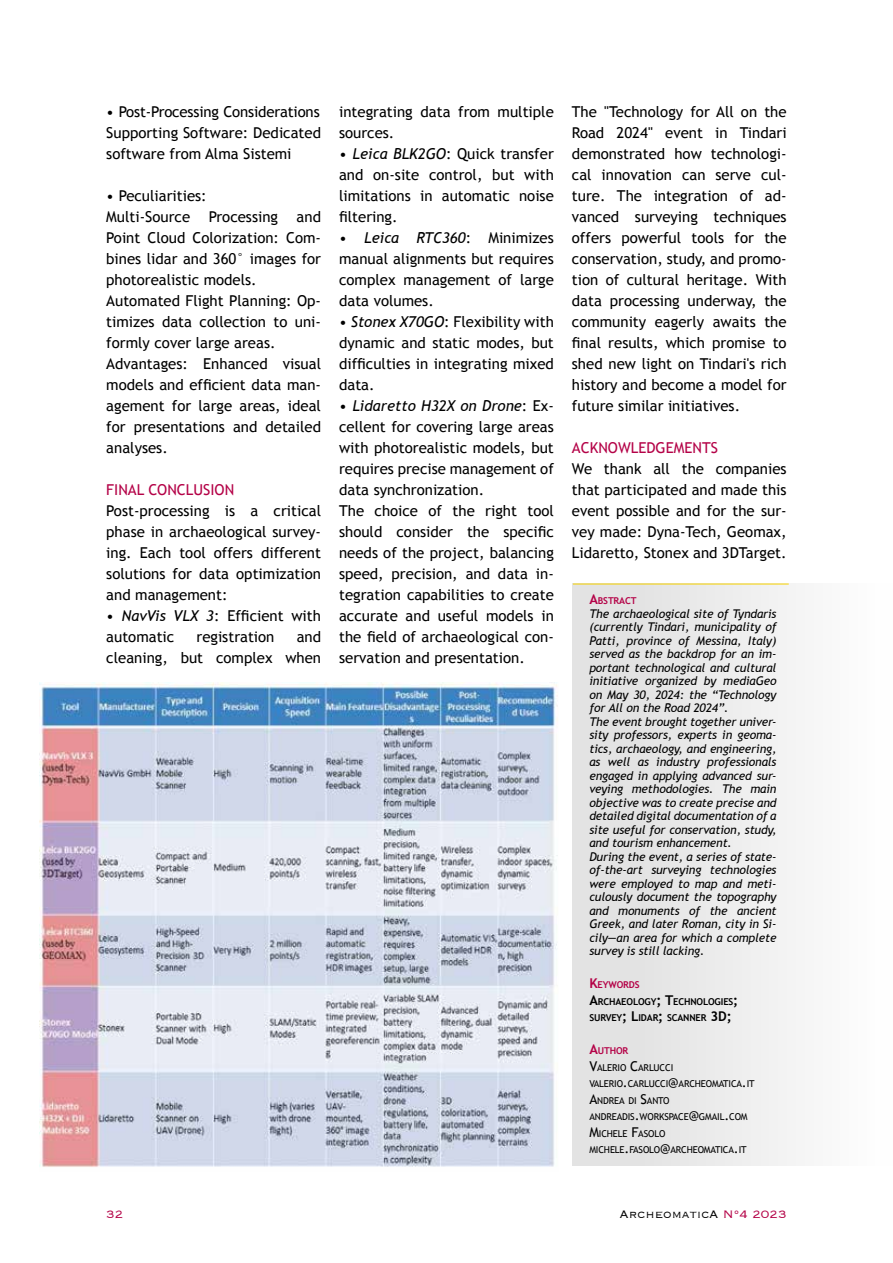
<style>
.page{position:relative;width:893px;height:1263px;background:#fff}
.page>*{position:absolute;margin:0;border:0;box-sizing:border-box;transform-origin:0 0}
.t1{font:15px/21px "Trebuchet MS";color:#000;text-align:justify}
.t2{font:15px "Trebuchet MS";color:#b40247}
.t3{font:300 14.1px "Copperplate";color:#000}
.t4{font:300 14.1px "Copperplate";color:#b40247}
.t5{font:italic 12px/13.5px "Trebuchet MS";letter-spacing:-.01em;color:#000}
.t6{font:9.45px/16.5px "Trebuchet MS";letter-spacing:-.015em;color:#000}
.t7{font:700 9.45px/16.5px "Trebuchet MS";letter-spacing:-.015em;color:#000}
.t8{font:700 9.45px "Trebuchet MS";color:#b40247}
.s1{font-style:italic}
.s2{font-size:13.5px}
.s3{font-size:13.5px;color:#b40247}
.s4{color:#b40247}
.s5{font-weight:700;font-size:13.5px;color:#b40247}
.s6{font-weight:700;color:#b40247}
</style>
<div class="page">
<div style="left:572px;top:583px;width:321px;height:583px;background:linear-gradient(to right,#dedede,#fefefe)"></div>
<hr style="left:573px;top:584px;width:216px;height:1px;background:#f7d200">
<img style="left:39px;top:683px;width:519px;height:484px">
<p class="t1" style="left:106px;top:102px;width:216px">• Post-Processing Considerations Supporting Software: Dedicated software from Alma Sistemi</p>
<p class="t1" style="left:106px;top:186px;width:216px;text-align:left">• Peculiarities:<br>Multi-Source Processing and<br>Point Cloud Colorization: Com&shy;bines lidar and 360° images for photorealistic models.<br>Automated Flight Planning: Op&shy;timizes data collection to uni&shy;formly cover large areas.<br>Advantages: Enhanced visual models and efficient data man&shy;agement for large areas, ideal for presentations and detailed analyses.</p>
<p class="t2" style="left:106px;top:481px;width:130px">FINAL CONCLUSION</p>
<p class="t1" style="left:106px;top:501px;width:216px">Post-processing is a critical phase in archaeological survey&shy;ing. Each tool offers different solutions for data optimization and management:</p>
<p class="t1" style="left:106px;top:606px;width:216px">• <span class="s1">NavVis VLX 3</span>: Efficient with automatic</p>
<p class="t1" style="left:106px;top:627px;width:216px;text-align:right">and<br>cleaning, but complex when</p>
<p class="t1" style="left:196px;top:627px;width:79px">registration</p>
<p class="t1" style="left:339px;top:102px;width:216px">integrating data from multiple sources.</p>
<p class="t1" style="left:339px;top:144px;width:216px">• <span class="s1">Leica BLK2GO</span>: Quick transfer and on-site control, but with limitations in automatic noise filtering.</p>
<p class="t1" style="left:339px;top:228px;width:216px">• <span class="s1">Leica RTC360</span>: Minimizes manual alignments but requires complex management of large data volumes.</p>
<p class="t1" style="left:339px;top:312px;width:216px">• <span class="s1">Stonex X70GO</span>: Flexibility with dynamic and static modes, but difficulties in integrating mixed data.</p>
<p class="t1" style="left:339px;top:396px;width:216px;text-align:left">• <span class="s1">Lidaretto H32X on Drone</span>: Ex&shy;cellent for covering large areas with photorealistic models, but requires precise management of data synchronization.<br>The choice of the right tool should consider the specific needs of the project, balancing speed, precision, and data in&shy;tegration capabilities to create accurate and useful models in the field of archaeological con&shy;servation and presentation.</p>
<p class="t1" style="left:572px;top:102px;width:216px">The "Technology for All on the Road 2024" event in Tindari demonstrated how technologi&shy;cal innovation can serve cul&shy;ture. The integration of ad&shy;vanced surveying techniques offers powerful tools for the conservation, study, and promo&shy;tion of cultural heritage. With data processing underway, the community eagerly awaits the final results, which promise to shed new light on Tindari's rich history and become a model for future similar initiatives.</p>
<p class="t2" style="left:572px;top:439px;width:148px">ACKNOWLEDGEMENTS</p>
<p class="t1" style="left:572px;top:459px;width:216px">We thank all the companies that participated and made this event possible and for the sur&shy;vey made: Dyna-Tech, Geomax, Lidaretto, Stonex and 3DTarget.</p>
<p class="t8" style="left:589px;top:595px;width:48px"><span class="s2">A</span>BSTRACT</p>
<p class="t5" style="left:589px;top:607px;width:189px">The archaeological site of Tyndaris (currently Tindari, municipality of Patti, province of Messina, Italy) served as the backdrop for an im&shy;portant technological and cultural initiative organized by mediaGeo on May 30, 2024: the “Technology for All on the Road 2024”.<br>The event brought together univer&shy;sity professors, experts in geoma&shy;tics, archaeology, and engineering, as well as industry professionals engaged in applying advanced sur&shy;veying methodologies. The main objective was to create precise and detailed digital documentation of a site useful for conservation, study, and tourism enhancement.<br>During the event, a series of state&shy;of-the-art surveying technologies were employed to map and meti&shy;culously document the topography and monuments of the ancient Greek, and later Roman, city in Si&shy;cily—an area for which a complete survey is still lacking.</p>
<p class="t7" style="left:589px;top:977px;width:150px"><span class="s3">K</span><span class="s4">EYWORDS<br></span><span class="s2">A</span>RCHAEOLOGY<span class="s2">; T</span>ECHNOLOGIES<span class="s2">;<br></span>SURVEY<span class="s2">; L</span>IDAR<span class="s2">;</span> SCANNER <span class="s2">3D;</span></p>
<p class="t6" style="left:589px;top:1043px;width:167px"><span class="s5">A</span><span class="s6">UTHOR<br></span><span class="s2">V</span>ALERIO <span class="s2">C</span>ARLUCC I<br>VALERIO<span class="s2">.</span>CARLUCC I<span class="s2">@</span>ARCHEOMATICA<span class="s2">.</span>IT<br><span class="s2">A</span>NDREA DI <span class="s2">S</span>ANTO<br>ANDREADIS<span class="s2">.</span>WORKSPACE<span class="s2">@</span>GMAIL<span class="s2">.</span>COM<br><span class="s2">M</span>ICHELE <span class="s2">F</span>ASOLO<br>MICHELE<span class="s2">.</span>FASOLO<span class="s2">@</span>ARCHEOMATICA<span class="s2">.</span>IT</p>
<p class="t4" style="left:106px;top:1205px;width:19px">32</p>
<p class="t3" style="left:620px;top:1205px;width:169px">ArcheomaticA <span class="s4">N°4 2023</span></p>
</div>
